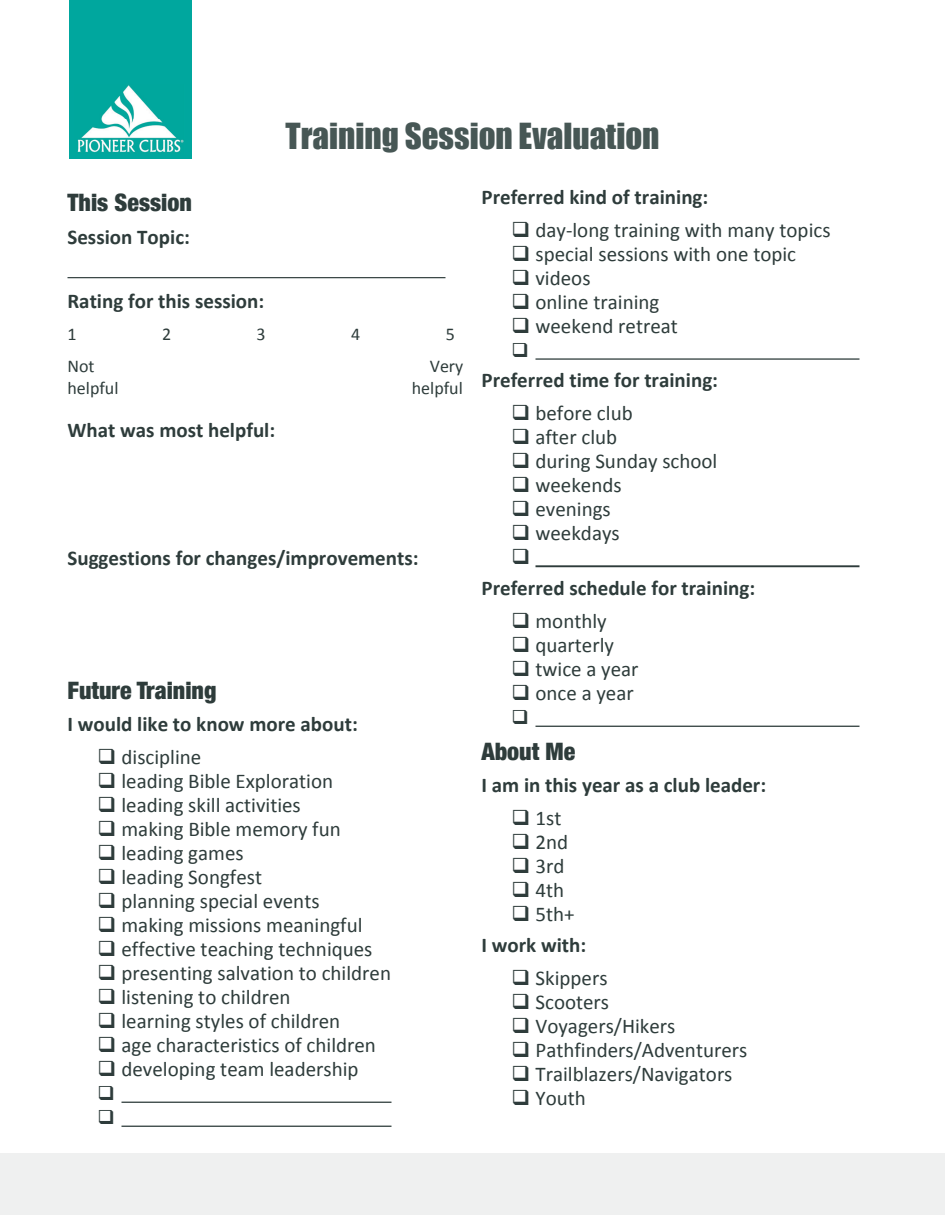
<style>
.page{position:relative;width:945px;height:1215px;background:#fff}
.page>*{position:absolute;margin:0;border:0;box-sizing:border-box;transform-origin:0 0}
.t1{font:33px "Impact";color:#475755}
.Subhead{font:900 condensed 24px "Helvetica Neue";color:#2e3c3b}
.t2{font:21px "Calibri";color:#2e3c3b}
.Body{font:700 21px "Calibri";color:#2e3c3b}
.Body-2{font:18px "Calibri";color:#2e3c3b}
</style>
<div class="page">
<div style="left:0;top:1154px;width:945px;height:61px;background:#eff0f0"></div>
<div style="left:69px;top:0;width:123px;height:158px;background:#00a79e"></div>
<img style="left:77px;top:85px;width:107px;height:68px">
<hr style="left:68px;top:277px;width:378px;height:1px;background:#2e3c3b">
<hr style="left:122px;top:1102px;width:270px;height:1px;background:#2e3c3b">
<hr style="left:122px;top:1126px;width:270px;height:1px;background:#2e3c3b">
<hr style="left:536px;top:358px;width:324px;height:2px;background:#2e3c3b">
<hr style="left:536px;top:565px;width:324px;height:2px;background:#2e3c3b">
<hr style="left:536px;top:726px;width:324px;height:1px;background:#2e3c3b">
<p class="t1" style="left:285px;top:111px;width:376px">Training Session Evaluation</p>
<p class="Subhead" style="left:68px;top:183px;width:126px">This Session</p>
<p class="Body" style="left:68px;top:223px;width:124px">Session Topic:</p>
<p class="Body" style="left:68px;top:287px;width:198px">Rating for this session:</p>
<p class="Body-2" style="left:68px;top:322px;width:11px">1</p>
<p class="Body-2" style="left:162px;top:322px;width:11px">2</p>
<p class="Body-2" style="left:257px;top:322px;width:11px">3</p>
<p class="Body-2" style="left:351px;top:322px;width:11px">4</p>
<p class="Body-2" style="left:446px;top:322px;width:11px">5</p>
<p class="Body-2" style="left:68px;top:355px;width:29px">Not</p>
<p class="Body-2" style="left:430px;top:355px;width:35px">Very</p>
<p class="Body-2" style="left:68px;top:376px;width:53px">helpful</p>
<p class="Body-2" style="left:412px;top:376px;width:53px">helpful</p>
<p class="Body" style="left:68px;top:416px;width:209px">What was most helpful:</p>
<p class="Body" style="left:68px;top:545px;width:353px">Suggestions for changes/improvements:</p>
<p class="Subhead" style="left:68px;top:671px;width:150px">Future Training</p>
<p class="Body" style="left:68px;top:711px;width:292px">I would like to know more about:</p>
<p class="t2" style="left:98px;top:744px;width:105px">❑ discipline</p>
<p class="t2" style="left:98px;top:768px;width:237px">❑ leading Bible Exploration</p>
<p class="t2" style="left:98px;top:792px;width:205px">❑ leading skill activities</p>
<p class="t2" style="left:98px;top:816px;width:245px">❑ making Bible memory fun</p>
<p class="t2" style="left:98px;top:840px;width:148px">❑ leading games</p>
<p class="t2" style="left:98px;top:864px;width:166px">❑ leading Songfest</p>
<p class="t2" style="left:98px;top:888px;width:224px">❑ planning special events</p>
<p class="t2" style="left:98px;top:912px;width:267px">❑ making missions meaningful</p>
<p class="t2" style="left:98px;top:936px;width:277px">❑ effective teaching techniques</p>
<p class="t2" style="left:98px;top:960px;width:295px">❑ presenting salvation to children</p>
<p class="t2" style="left:98px;top:984px;width:195px">❑ listening to children</p>
<p class="t2" style="left:98px;top:1008px;width:244px">❑ learning styles of children</p>
<p class="t2" style="left:98px;top:1032px;width:280px">❑ age characteristics of children</p>
<p class="t2" style="left:98px;top:1056px;width:263px">❑ developing team leadership</p>
<p class="Body" style="left:482px;top:183px;width:228px">Preferred kind of training:</p>
<p class="t2" style="left:512px;top:217px;width:321px">❑ day-long training with many topics</p>
<p class="t2" style="left:512px;top:241px;width:286px">❑ special sessions with one topic</p>
<p class="t2" style="left:512px;top:265px;width:81px">❑ videos</p>
<p class="t2" style="left:512px;top:289px;width:149px">❑ online training</p>
<p class="t2" style="left:512px;top:313px;width:168px">❑ weekend retreat</p>
<p class="Body" style="left:482px;top:367px;width:238px">Preferred time for training:</p>
<p class="t2" style="left:512px;top:400px;width:123px">❑ before club</p>
<p class="t2" style="left:512px;top:424px;width:107px">❑ after club</p>
<p class="t2" style="left:512px;top:448px;width:207px">❑ during Sunday school</p>
<p class="t2" style="left:512px;top:472px;width:112px">❑ weekends</p>
<p class="t2" style="left:512px;top:496px;width:101px">❑ evenings</p>
<p class="t2" style="left:512px;top:520px;width:110px">❑ weekdays</p>
<p class="Body" style="left:482px;top:575px;width:275px">Preferred schedule for training:</p>
<p class="t2" style="left:512px;top:608px;width:97px">❑ monthly</p>
<p class="t2" style="left:512px;top:632px;width:104px">❑ quarterly</p>
<p class="t2" style="left:512px;top:656px;width:129px">❑ twice a year</p>
<p class="t2" style="left:512px;top:680px;width:124px">❑ once a year</p>
<p class="Subhead" style="left:482px;top:732px;width:95px">About Me</p>
<p class="Body" style="left:482px;top:772px;width:286px">I am in this year as a club leader:</p>
<p class="t2" style="left:512px;top:805px;width:51px">❑ 1st</p>
<p class="t2" style="left:512px;top:829px;width:58px">❑ 2nd</p>
<p class="t2" style="left:512px;top:853px;width:55px">❑ 3rd</p>
<p class="t2" style="left:512px;top:877px;width:54px">❑ 4th</p>
<p class="t2" style="left:512px;top:901px;width:65px">❑ 5th+</p>
<p class="Body" style="left:482px;top:931px;width:106px">I work with:</p>
<p class="t2" style="left:512px;top:965px;width:98px">❑ Skippers</p>
<p class="t2" style="left:512px;top:989px;width:99px">❑ Scooters</p>
<p class="t2" style="left:512px;top:1013px;width:165px">❑ Voyagers/Hikers</p>
<p class="t2" style="left:512px;top:1037px;width:237px">❑ Pathfinders/Adventurers</p>
<p class="t2" style="left:512px;top:1061px;width:223px">❑ Trailblazers/Navigators</p>
<p class="t2" style="left:512px;top:1085px;width:76px">❑ Youth</p>
</div>
